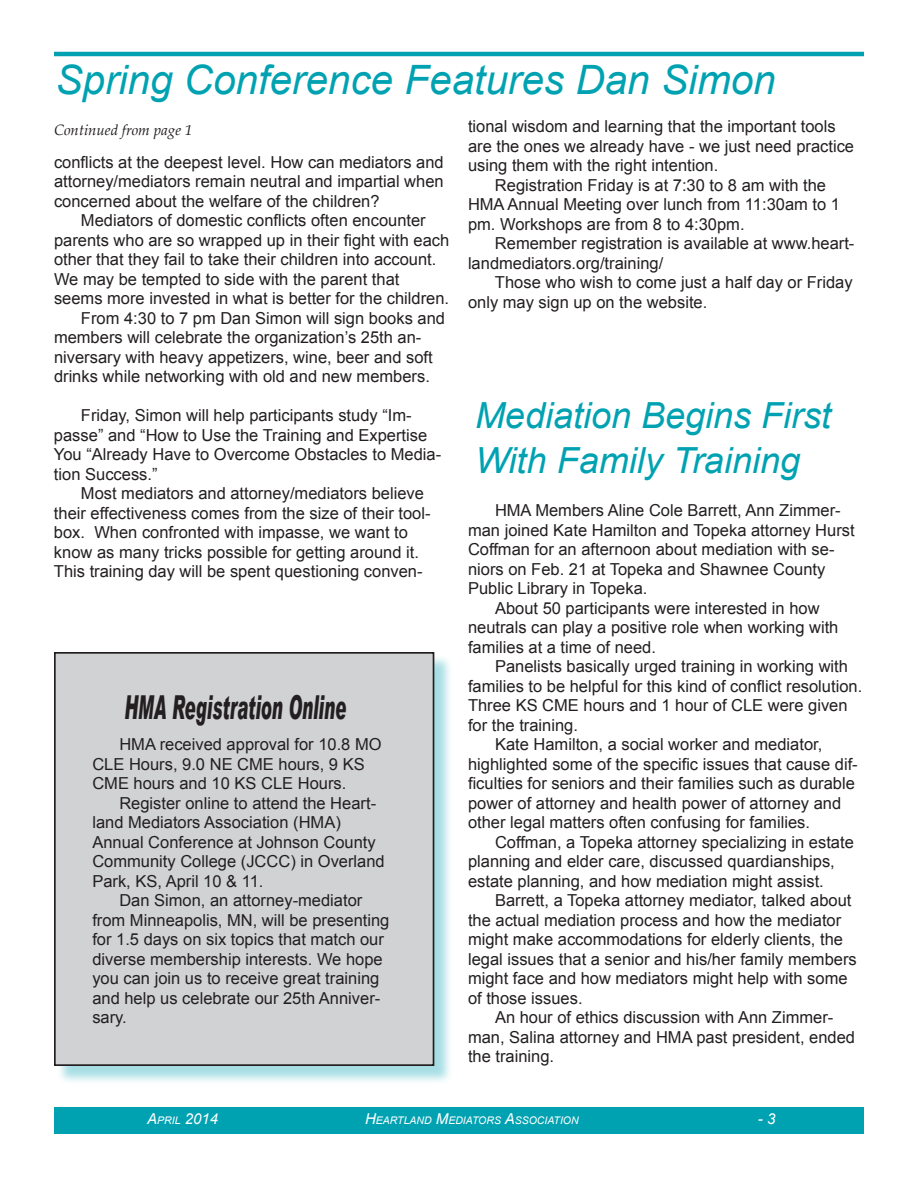
<style>
.page{position:relative;width:918px;height:1188px;background:#fff}
.page>*{position:absolute;margin:0;border:0;box-sizing:border-box;transform-origin:0 0}
.t1{font:italic 40.5px "Arial";color:#00a2b2}
.t2{font:italic 36px/45px "Arial";color:#00a2b2}
.t3{font:italic 900 33px "Arial";color:#231f20;scale:.5 1}
.t4{font:16.5px/19.5px "Arial";color:#231f20}
.t5{font:italic 15px "Palatino Linotype";color:#231f20}
.t6{font:italic 15px "Arial";color:#fff}
.t7{font:italic 10.5px "Arial";color:#fff}
.s1{font-size:10.5px}
.s2{font-size:15px}
</style>
<div class="page">
<hr style="left:54px;top:52px;width:810px;height:4px;background:#00a2b2">
<div style="left:54px;top:1107px;width:810px;height:27px;background:#00a2b2"></div>
<div style="left:56px;top:654px;width:397px;height:430px;background:#00a2b2;opacity:.35"></div>
<div style="left:55px;top:653px;width:379px;height:412px;background:#d1d2d4"></div>
<div style="left:54px;top:652px;width:380px;height:414px;border:2px solid #231f20"></div>
<h1 class="t1" style="left:56px;top:54px;width:722px">Spring Conference Features Dan Simon</h1>
<p class="t5" style="left:54px;top:120px;width:140px">Continued from page 1</p>
<p class="t4" style="left:468px;top:117px;width:369px">tional wisdom and learning that the important tools</p>
<p class="t4" style="left:468px;top:136px;width:388px">are the ones we already have - we just need practice</p>
<p class="t4" style="left:468px;top:156px;width:252px">using them with the right intention.</p>
<p class="t4" style="left:495px;top:175px;width:333px">Registration Friday is at 7:30 to 8 am with the</p>
<p class="t4" style="left:468px;top:195px;width:374px">HMA Annual Meeting over lunch from 11:30am to 1</p>
<p class="t4" style="left:468px;top:214px;width:278px">pm. Workshops are from 8 to 4:30pm.</p>
<p class="t4" style="left:495px;top:234px;width:361px">Remember registration is available at www.heart-</p>
<p class="t4" style="left:468px;top:253px;width:197px">landmediators.org/training/</p>
<p class="t4" style="left:495px;top:273px;width:359px">Those who wish to come just a half day or Friday</p>
<p class="t4" style="left:468px;top:292px;width:241px">only may sign up on the website.</p>
<p class="t4" style="left:54px;top:152px;width:391px;text-align:justify">conflicts at the deepest level. How can mediators and attorney/mediators remain neutral and impartial when concerned about the welfare of the children?</p>
<p class="t4" style="left:81px;top:211px;width:346px">Mediators of domestic conflicts often encounter</p>
<p class="t4" style="left:54px;top:230px;width:397px">parents who are so wrapped up in their fight with each</p>
<p class="t4" style="left:54px;top:250px;width:384px">other that they fail to take their children into account.</p>
<p class="t4" style="left:54px;top:269px;width:347px">We may be tempted to side with the parent that</p>
<p class="t4" style="left:54px;top:289px;width:397px">seems more invested in what is better for the children.</p>
<p class="t4" style="left:81px;top:308px;width:366px">From 4:30 to 7 pm Dan Simon will sign books and</p>
<p class="t4" style="left:54px;top:328px;width:369px">members will celebrate the organization’s 25th an-</p>
<p class="t4" style="left:54px;top:347px;width:380px">niversary with heavy appetizers, wine, beer and soft</p>
<p class="t4" style="left:54px;top:367px;width:377px">drinks while networking with old and new members.</p>
<p class="t4" style="left:54px;top:406px;width:389px;text-indent:27px">Friday, Simon will help participants study “Im&shy;passe” and “How to Use the Training and Expertise You “Already Have to Overcome Obstacles to Media&shy;tion Success.”</p>
<p class="t4" style="left:54px;top:484px;width:378px;text-indent:27px">Most mediators and attorney/mediators believe their effectiveness comes from the size of their tool&shy;box. When confronted with impasse, we want to know as many tricks possible for getting around it.<br>This training day will be spent questioning conven-</p>
<h2 class="t2" style="left:475px;top:394px;width:358px">Mediation Begins First<br>With Family Training</h2>
<p class="t4" style="left:495px;top:501px;width:347px">HMA Members Aline Cole Barrett, Ann Zimmer-</p>
<p class="t4" style="left:468px;top:520px;width:388px">man joined Kate Hamilton and Topeka attorney Hurst</p>
<p class="t4" style="left:468px;top:540px;width:368px">Coffman for an afternoon about mediation with se-</p>
<p class="t4" style="left:468px;top:559px;width:359px">niors on Feb. 21 at Topeka and Shawnee County</p>
<p class="t4" style="left:468px;top:579px;width:181px">Public Library in Topeka.</p>
<p class="t4" style="left:495px;top:598px;width:326px">About 50 participants were interested in how</p>
<p class="t4" style="left:468px;top:618px;width:372px">neutrals can play a positive role when working with</p>
<p class="t4" style="left:468px;top:637px;width:190px">families at a time of need.</p>
<p class="t4" style="left:495px;top:657px;width:355px">Panelists basically urged training in working with</p>
<p class="t4" style="left:468px;top:676px;width:396px">families to be helpful for this kind of conflict resolution.</p>
<p class="t4" style="left:468px;top:696px;width:381px">Three KS CME hours and 1 hour of CLE were given</p>
<p class="t4" style="left:468px;top:715px;width:112px">for the training.</p>
<p class="t4" style="left:495px;top:735px;width:329px">Kate Hamilton, a social worker and mediator,</p>
<p class="t4" style="left:468px;top:754px;width:391px">highlighted some of the specific issues that cause dif-</p>
<p class="t4" style="left:468px;top:774px;width:388px">ficulties for seniors and their families such as durable</p>
<p class="t4" style="left:468px;top:793px;width:375px">power of attorney and health power of attorney and</p>
<p class="t4" style="left:468px;top:813px;width:344px">other legal matters often confusing for families.</p>
<p class="t4" style="left:495px;top:832px;width:360px">Coffman, a Topeka attorney specializing in estate</p>
<p class="t4" style="left:468px;top:852px;width:368px">planning and elder care, discussed quardianships,</p>
<p class="t4" style="left:468px;top:871px;width:357px">estate planning, and how mediation might assist.</p>
<p class="t4" style="left:495px;top:891px;width:358px">Barrett, a Topeka attorney mediator, talked about</p>
<p class="t4" style="left:468px;top:910px;width:375px">the actual mediation process and how the mediator</p>
<p class="t4" style="left:468px;top:930px;width:377px">might make accommodations for elderly clients, the</p>
<p class="t4" style="left:468px;top:949px;width:390px">legal issues that a senior and his/her family members</p>
<p class="t4" style="left:468px;top:969px;width:381px">might face and how mediators might help with some</p>
<p class="t4" style="left:468px;top:988px;width:116px">of those issues.</p>
<p class="t4" style="left:495px;top:1008px;width:340px">An hour of ethics discussion with Ann Zimmer-</p>
<p class="t4" style="left:468px;top:1027px;width:389px">man, Salina attorney and HMA past president, ended</p>
<p class="t4" style="left:468px;top:1047px;width:88px">the training.</p>
<h3 class="t3" style="left:125px;top:687px;width:445px">HMA Registration Online</h3>
<p class="t4" style="left:92px;top:735px;width:291px;text-indent:27px">HMA received approval for 10.8 MO<br>CLE Hours, 9.0 NE CME hours, 9 KS<br>CME hours and 10 KS CLE Hours.</p>
<p class="t4" style="left:92px;top:793px;width:294px;text-indent:27px">Register online to attend the Heart&shy;land Mediators Association (HMA)<br>Annual Conference at Johnson County Community College (JCCC) in Overland Park, KS, April 10 &amp; 11.</p>
<p class="t4" style="left:92px;top:891px;width:299px;text-indent:27px">Dan Simon, an attorney-mediator from Minneapolis, MN, will be presenting for 1.5 days on six topics that match our diverse membership interests. We hope you can join us to receive great training and help us celebrate our 25th Anniver&shy;sary.</p>
<p class="t6" style="left:147px;top:1109px;width:72px">A<span class="s1">PRIL</span> 2014</p>
<p class="t7" style="left:365px;top:1113px;width:215px"><span class="s2">H</span>EARTLAND <span class="s2">M</span>EDIATORS <span class="s2">A</span>SSOCIATION</p>
<p class="t6" style="left:758px;top:1109px;width:19px">- 3</p>
</div>
